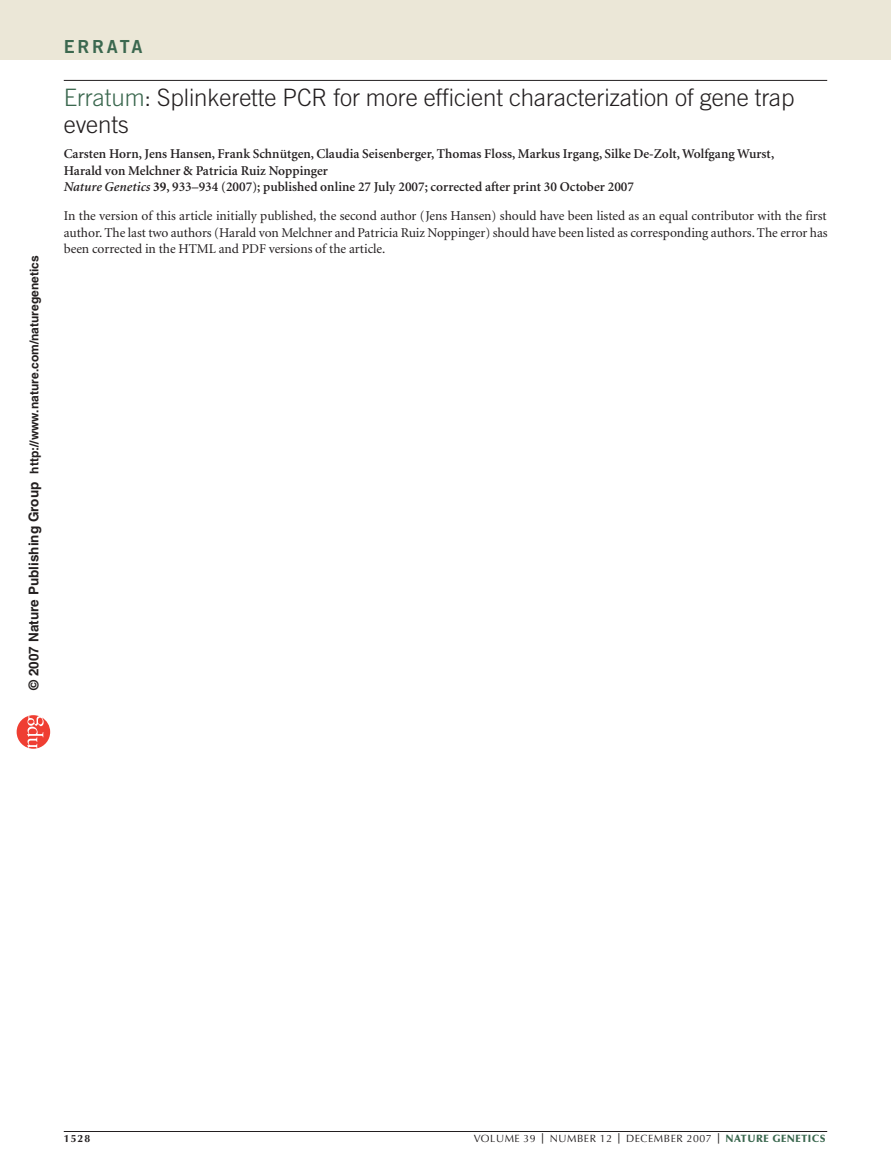
<style>
.page{position:relative;width:891px;height:1175px;background:#fff}
.page>*{position:absolute;margin:0;border:0;box-sizing:border-box;transform-origin:0 0}
.t1{font:300 24px/27px "Trade Gothic";letter-spacing:-.005em;color:#231f20}
.t2{font:18px "Trade Gothic Bold Two";letter-spacing:.15em;color:#3b684f}
.t3{font:13.5px/16.5px "Minion";letter-spacing:-.005em;color:#231f20;text-align:justify}
.t4{font:600 13.5px/16.5px "Minion";color:#231f20}
.t5{font:700 12px "Helvetica";color:#231f1f}
.t6{font:10.5px "Optima";letter-spacing:.05em;color:#231f20}
.t7{font:700 10.5px "Optima";color:#231f20}
.s1{font-size:13.5px}
.s2{font-family:"Helvetica Bold 2";font-weight:400;font-size:13.5px}
.s3{color:#3b684f}
.s4{font-style:italic}
.s5{font-weight:700}
.s6{font-weight:900;color:#3b684f}
</style>
<div class="page">
<div style="left:0;top:0;width:891px;height:60px;background:#ebe7d7"></div>
<hr style="left:64px;top:1131px;width:763px;height:1px;background:#231f20">
<hr style="left:64px;top:80px;width:763px;height:1px;background:#231f20">
<svg style="left:17px;top:715px;width:33px;height:33px"></svg>
<p class="t5" style="left:27px;top:690px;width:436px;rotate:-90deg"><span class="s1">© 200</span><span class="s2">7</span> <span class="s1">Nature Publishing Group</span> http://www.nature.com/naturegenetics</p>
<h2 class="t2" style="left:64px;top:35px;width:80px">ERRATA</h2>
<h1 class="t1" style="left:64px;top:84px;width:732px"><span class="s3">Erratum</span>: Splinkerette PCR for more efficient characterization of gene trap events</h1>
<p class="t4" style="left:64px;top:146px;width:712px">Carsten Horn, Jens Hansen, Frank Schnütgen, Claudia Seisenberger, Thomas Floss, Markus Irgang, Silke De-Zolt, Wolfgang Wurst,<br>Harald von Melchner &amp; Patricia Ruiz Noppinger<br><span class="s4">Nature Genetics</span> <span class="s5">39</span>, 933–934 (2007); published online 27 July 2007; corrected after print 30 October 2007</p>
<p class="t3" style="left:64px;top:208px;width:766px">In the version of this article initially published, the second author (Jens Hansen) should have been listed as an equal contributor with the first author. The last two authors (Harald von Melchner and Patricia Ruiz Noppinger) should have been listed as corresponding authors. The error has been corrected in the HTML and PDF versions of the article.</p>
<p class="t7" style="left:64px;top:1132px;width:28px">1528</p>
<p class="t6" style="left:474px;top:1132px;width:354px">VOLUME 39 <span class="s5">|</span> NUMBER 12 <span class="s5">|</span> DECEMBER 2007 <span class="s5">|</span> <span class="s6">NATURE GENETICS</span></p>
</div>
